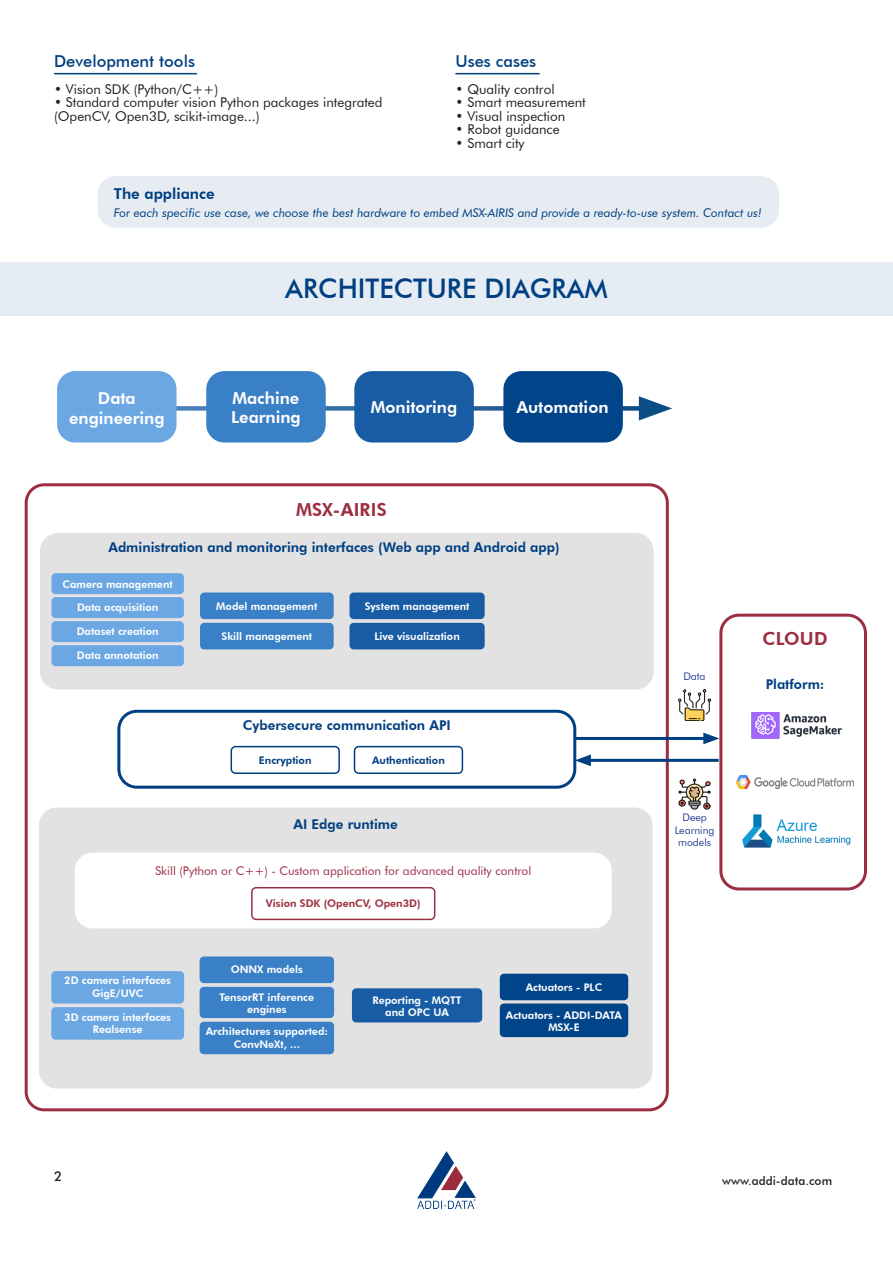
<style>
.page{position:relative;width:893px;height:1263px;background:#fff}
.page>*{position:absolute;margin:0;border:0;box-sizing:border-box;transform-origin:0 0}
.t1{font:500 27px "Futura BT";color:#003f81}
.t2{font:800 18px "Futura BT";letter-spacing:.01em;color:#9b2e41}
.t3{font:800 16.5px "Futura BT";color:#fff}
.t4{font:500 16.5px "Futura BT";color:#003f81}
.t5{font:800 15px "Futura BT";color:#003f81}
.t6{font:13.5px/13.5px "Futura BT";color:#231f20}
.t7{font:800 13.5px "Futura BT";color:#003f81}
.t8{font:500 13.5px "Futura BT";color:#231f20}
.t9{font:italic 12px "Futura BT";color:#003f81}
.t10{font:12px "Futura BT";color:#9b2e41}
.t11{font:500 12px "Futura BT";color:#231f20}
.t12{font:800 10.5px/12.6px "Futura BT";color:#fff;text-align:center}
.t13{font:800 10.5px "Futura BT";color:#003f81}
.t14{font:800 10.5px "Futura BT";color:#9b2e41}
.t15{font:10.5px "Futura BT";color:#253f8e}
.s1{font-weight:500}
</style>
<div class="page">
<img style="left:418px;top:1151px;width:57px;height:58px">
<div style="left:97px;top:176px;width:682px;height:52px;background:#e6ecf2;border-radius:18px"></div>
<svg style="left:177px;top:406px;width:462px;height:5px"></svg>
<svg style="left:639px;top:396px;width:33px;height:24px"></svg>
<div style="left:0;top:262px;width:893px;height:53px;background:#e5ecf4"></div>
<hr style="left:54px;top:73px;width:143px;height:1px;background:#003f81">
<hr style="left:455px;top:73px;width:85px;height:1px;background:#003f81">
<div style="left:57px;top:371px;width:120px;height:71px;background:#6ba7e3;border-radius:18px"></div>
<div style="left:206px;top:371px;width:120px;height:71px;background:#3a80c7;border-radius:18px"></div>
<div style="left:354px;top:371px;width:120px;height:71px;background:#175ca4;border-radius:18px"></div>
<div style="left:503px;top:371px;width:120px;height:71px;background:#00458a;border-radius:18px"></div>
<div style="left:25px;top:483px;width:644px;height:628px;border:3px solid #9b2e41;border-radius:18px"></div>
<div style="left:40px;top:533px;width:614px;height:156px;background:#e2e2e2;border-radius:18px"></div>
<div style="left:39px;top:807px;width:613px;height:281px;background:#e2e2e2;border-radius:18px"></div>
<div style="left:117px;top:710px;width:459px;height:79px;border:3px solid #003f81;border-radius:18px"></div>
<div style="left:51px;top:971px;width:133px;height:33px;background:#6ba7e3;border-radius:4px"></div>
<div style="left:51px;top:1007px;width:133px;height:33px;background:#6ba7e3;border-radius:4px"></div>
<div style="left:200px;top:956px;width:134px;height:27px;background:#3a80c7;border-radius:4px"></div>
<div style="left:200px;top:987px;width:134px;height:31px;background:#3a80c7;border-radius:4px"></div>
<div style="left:200px;top:1022px;width:134px;height:32px;background:#3a80c7;border-radius:4px"></div>
<div style="left:352px;top:988px;width:130px;height:34px;background:#175ca4;border-radius:4px"></div>
<div style="left:500px;top:974px;width:128px;height:26px;background:#00458a;border-radius:4px"></div>
<div style="left:500px;top:1003px;width:128px;height:34px;background:#00458a;border-radius:4px"></div>
<div style="left:200px;top:592px;width:134px;height:27px;background:#3a80c7;border-radius:4px"></div>
<div style="left:200px;top:623px;width:134px;height:26px;background:#3a80c7;border-radius:4px"></div>
<div style="left:231px;top:746px;width:109px;height:28px;border:2px solid #003f81;border-radius:4px"></div>
<div style="left:354px;top:746px;width:109px;height:28px;border:2px solid #003f81;border-radius:4px"></div>
<div style="left:349px;top:592px;width:136px;height:27px;background:#175ca4;border-radius:4px"></div>
<div style="left:349px;top:623px;width:136px;height:26px;background:#175ca4;border-radius:4px"></div>
<div style="left:51px;top:573px;width:133px;height:21px;background:#6ba7e3;border-radius:4px"></div>
<div style="left:51px;top:597px;width:133px;height:21px;background:#6ba7e3;border-radius:4px"></div>
<div style="left:51px;top:621px;width:133px;height:21px;background:#6ba7e3;border-radius:4px"></div>
<div style="left:51px;top:645px;width:133px;height:21px;background:#6ba7e3;border-radius:4px"></div>
<div style="left:75px;top:852px;width:537px;height:76px;background:#fff;border-radius:18px"></div>
<div style="left:251px;top:887px;width:184px;height:33px;border:2px solid #9b2e41;border-radius:4px"></div>
<div style="left:719px;top:614px;width:148px;height:276px;border:3px solid #9b2e41;border-radius:18px"></div>
<hr style="left:575px;top:737px;width:134px;height:3px;background:#003f81">
<svg style="left:703px;top:733px;width:16px;height:11px"></svg>
<hr style="left:585px;top:759px;width:134px;height:3px;background:#003f81">
<svg style="left:575px;top:754px;width:16px;height:12px"></svg>
<img style="left:751px;top:713px;width:91px;height:26px">
<img style="left:736px;top:775px;width:118px;height:13px">
<img style="left:742px;top:814px;width:109px;height:34px">
<img style="left:679px;top:689px;width:32px;height:32px">
<img style="left:679px;top:778px;width:32px;height:32px">
<p class="t4" style="left:54px;top:51px;width:143px">Development tools</p>
<p class="t6" style="left:54px;top:82px;width:166px">• Vision SDK (Python/C++)</p>
<p class="t6" style="left:54px;top:96px;width:330px">• Standard computer vision Python packages integrated (OpenCV, Open3D, scikit-image...)</p>
<p class="t4" style="left:455px;top:51px;width:82px">Uses cases</p>
<p class="t6" style="left:455px;top:82px;width:101px">• Quality control</p>
<p class="t6" style="left:455px;top:96px;width:132px">• Smart measurement</p>
<p class="t6" style="left:455px;top:109px;width:111px">• Visual inspection</p>
<p class="t6" style="left:455px;top:123px;width:106px"><span class="s1">•</span> Robot guidance</p>
<p class="t6" style="left:455px;top:136px;width:71px"><span class="s1">•</span> Smart city</p>
<p class="t5" style="left:114px;top:185px;width:102px">The appliance</p>
<p class="t9" style="left:114px;top:206px;width:649px">For each specific use case, we choose the best hardware to embed MSX-AIRIS and provide a ready-to-use system. Contact us!</p>
<p class="t3" style="left:98px;top:388px;width:39px">Data</p>
<p class="t3" style="left:69px;top:408px;width:97px">engineering</p>
<p class="t1" style="left:285px;top:272px;width:324px">ARCHITECTURE DIAGRAM</p>
<p class="t3" style="left:233px;top:388px;width:68px">Machine</p>
<p class="t3" style="left:231px;top:408px;width:71px">Learning</p>
<p class="t3" style="left:371px;top:397px;width:88px">Monitoring</p>
<p class="t3" style="left:516px;top:397px;width:94px">Automation</p>
<p class="t2" style="left:296px;top:498px;width:92px">MSX-AIRIS</p>
<p class="t7" style="left:108px;top:539px;width:453px">Administration and monitoring interfaces (Web app and Android app)</p>
<p class="t12" style="left:63px;top:577px;width:112px">Camera management</p>
<p class="t12" style="left:77px;top:601px;width:83px">Data acquisition</p>
<p class="t12" style="left:77px;top:625px;width:83px">Dataset creation</p>
<p class="t12" style="left:77px;top:649px;width:83px">Data annotation</p>
<p class="t12" style="left:216px;top:599px;width:103px">Model management</p>
<p class="t12" style="left:221px;top:630px;width:92px">Skill management</p>
<p class="t12" style="left:365px;top:599px;width:106px">System management</p>
<p class="t12" style="left:374px;top:630px;width:87px">Live visualization</p>
<p class="t7" style="left:243px;top:717px;width:210px">Cybersecure communication API</p>
<p class="t13" style="left:259px;top:753px;width:54px">Encryption</p>
<p class="t13" style="left:372px;top:753px;width:74px">Authentication</p>
<p class="t7" style="left:293px;top:816px;width:106px">AI Edge runtime</p>
<p class="t10" style="left:155px;top:863px;width:378px">Skill (Python or C++) - Custom application for advanced quality control</p>
<p class="t14" style="left:266px;top:897px;width:156px">Vision SDK (OpenCV, Open3D)</p>
<p class="t12" style="left:64px;top:974px;width:108px">2D camera interfaces<br>GigE/UVC</p>
<p class="t12" style="left:64px;top:1010px;width:108px">3D camera interfaces</p>
<p class="t12" style="left:93px;top:1023px;width:51px">Realsense</p>
<p class="t12" style="left:231px;top:963px;width:74px">ONNX models</p>
<p class="t12" style="left:220px;top:990px;width:96px">TensorRT inference</p>
<p class="t12" style="left:247px;top:1003px;width:41px">engines</p>
<p class="t12" style="left:206px;top:1025px;width:124px">Architectures supported:<br>ConvNeXt, ...</p>
<p class="t12" style="left:372px;top:994px;width:91px">Reporting - MQTT and OPC UA</p>
<p class="t12" style="left:526px;top:980px;width:78px">Actuators - PLC</p>
<p class="t12" style="left:506px;top:1008px;width:118px">Actuators - ADDI-DATA</p>
<p class="t12" style="left:548px;top:1021px;width:33px">MSX-E</p>
<p class="t15" style="left:683px;top:670px;width:24px">Data</p>
<p class="t2" style="left:763px;top:628px;width:66px">CLOUD</p>
<p class="t7" style="left:766px;top:675px;width:60px">Platform:</p>
<p class="t15" style="left:682px;top:811px;width:26px">Deep</p>
<p class="t15" style="left:675px;top:824px;width:41px">Learning</p>
<p class="t15" style="left:678px;top:836px;width:35px">models</p>
<p class="t8" style="left:54px;top:1168px;width:10px">2</p>
<p class="t11" style="left:722px;top:1173px;width:112px">www.addi-data.com</p>
</div>
